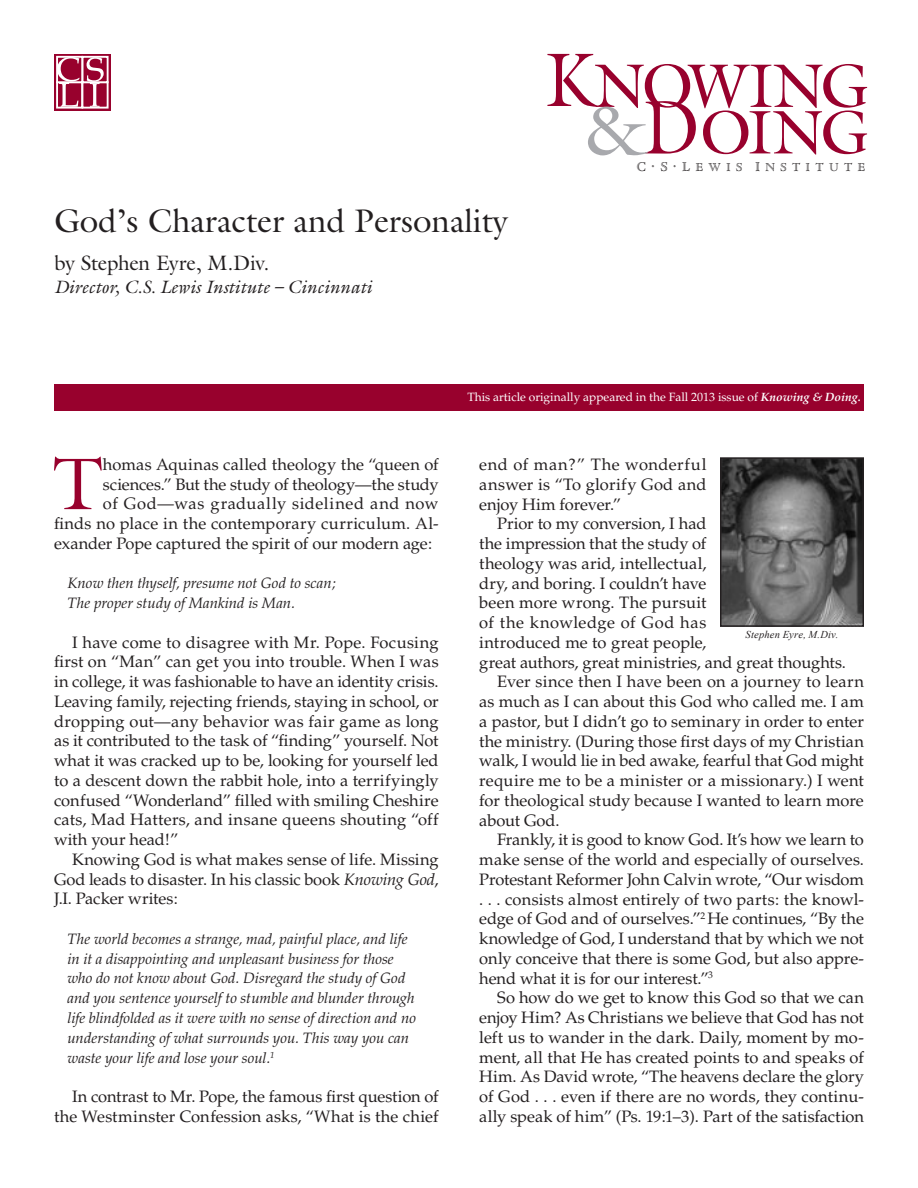
<style>
.page{position:relative;width:918px;height:1188px;background:#fff}
.page>*{position:absolute;margin:0;border:0;box-sizing:border-box;transform-origin:0 0}
.Article_first_graph{font:73.8px "Galliard";color:#98012d}
.t1{font:69.3px "Galliard Roman SC900";color:#a8a9ad;scale:1.09 1}
.t2{font:62.1px "Galliard Roman SC900";letter-spacing:-.055em;color:#98012d}
.Title_2{font:33px "Galliard";color:#231f20}
.Author{font:21px "Galliard";letter-spacing:-.015em;color:#231f20}
.Author_s_description{font:italic 18px "Galliard";color:#231f20}
.Body_Text{font:16.5px/19.8px "Palatino";color:#231f20;text-align:justify}
.Article_first_graph-2{font:16.5px "Palatino";letter-spacing:.01em;color:#231f20}
.Article_first_graph-3{font:16.5px "Palatino";letter-spacing:-.015em;color:#231f20}
.Article_first_graph-4{font:16.5px "Palatino";letter-spacing:.03em;color:#231f20}
.Inset_quote{font:italic 15px/19.8px "Palatino";color:#231f20}
.t3{font:13.8px "Cloister Std Open Face SC900";color:#231f20}
.t4{font:12.45px "Cloister Std Open Face SC900";letter-spacing:.435em;color:#231f20}
.Author_s_description-2{font:12px "Palatino";color:#fff}
.Photo_caption{font:italic 10.5px "Times New Roman";letter-spacing:.02em;color:#231f20}
.s1{font-size:76.65px}
.s2{font-size:76.65px;color:#98012d}
.s3{font-size:13.8px}
.s4{font-style:italic}
.s5{font-weight:700;font-style:italic}
</style>
<div class="page">
<div style="left:54px;top:384px;width:810px;height:27px;background:#98012d"></div>
<div style="left:54px;top:54px;width:57px;height:57px;border:1px solid #98012d"></div>
<div style="left:56px;top:81px;width:27px;height:28px;border:2px solid #fff"></div>
<div style="left:82px;top:82px;width:26px;height:26px;background:#98012d"></div>
<div style="left:82px;top:81px;width:27px;height:28px;border:2px solid #fff"></div>
<div style="left:82px;top:57px;width:26px;height:25px;background:#98012d"></div>
<div style="left:82px;top:56px;width:27px;height:27px;border:2px solid #fff"></div>
<div style="left:56px;top:56px;width:27px;height:27px;border:2px solid #fff"></div>
<svg style="left:57px;top:57px;width:23px;height:50px"></svg>
<svg style="left:87px;top:57px;width:17px;height:50px"></svg>
<img style="left:723px;top:460px;width:138px;height:164px">
<div style="left:720px;top:457px;width:144px;height:170px;border:2px solid #231f20"></div>
<p class="Title_2" style="left:54px;top:200px;width:456px">God’s Character and Personality</p>
<p class="Author" style="left:54px;top:250px;width:217px">by Stephen Eyre, M.Div.</p>
<p class="Author_s_description" style="left:54px;top:275px;width:320px">Director, C.S. Lewis Institute – Cincinnati</p>
<p class="t2" style="left:545px;top:47px;width:325px"><span class="s1">K</span>NOWING</p>
<p class="t1" style="left:583px;top:88px;width:109px">&amp;<span class="s2">D</span></p>
<p class="t3" style="left:651px;top:157px;width:81px">.S.L<sub>EWI</sub></p>
<p class="t2" style="left:700px;top:93px;width:170px">OING</p>
<p class="t4" style="left:736px;top:160px;width:131px">S <span class="s3">I</span>NSTITUTE</p>
<p class="t3" style="left:637px;top:159px;width:11px">C</p>
<p class="Article_first_graph" style="left:53px;top:438px;width:52px">T</p>
<p class="Article_first_graph-2" style="left:103px;top:455px;width:337px">homas Aquinas called theology the “queen of</p>
<p class="Article_first_graph-3" style="left:103px;top:474px;width:337px">sciences.” But the study of theology—the study</p>
<p class="Article_first_graph-4" style="left:103px;top:494px;width:337px">of God—was gradually sidelined and now</p>
<p class="Article_first_graph-2" style="left:54px;top:514px;width:386px">finds no place in the contemporary curriculum. Al-</p>
<p class="Article_first_graph-2" style="left:54px;top:533px;width:380px">exander Pope captured the spirit of our modern age:</p>
<p class="Inset_quote" style="left:68px;top:574px;width:270px">Know then thyself, presume not God to scan;<br>The proper study of Mankind is Man.</p>
<p class="Body_Text" style="left:54px;top:632px;width:386px;text-indent:18px">I have come to disagree with Mr. Pope. Focusing first on “Man” can get you into trouble. When I was in college, it was fashionable to have an identity crisis.<br>Leaving family, rejecting friends, staying in school, or dropping out—any behavior was fair game as long as it contributed to the task of “finding” yourself. Not what it was cracked up to be, looking for yourself led to a descent down the rabbit hole, into a terrifyingly confused “Wonderland” filled with smiling Cheshire cats, Mad Hatters, and insane queens shouting “off with your head!”</p>
<p class="Body_Text" style="left:54px;top:850px;width:386px;text-indent:18px">Knowing God is what makes sense of life. Missing God leads to disaster. In his classic book <span class="s4">Knowing God</span>, J.I. Packer writes:</p>
<p class="Inset_quote" style="left:68px;top:929px;width:350px">The world becomes a strange, mad, painful place, and life in it a disappointing and unpleasant business for those who do not know about God. Disregard the study of God and you sentence yourself to stumble and blunder through life blindfolded as it were with no sense of direction and no understanding of what surrounds you. This way you can waste your life and lose your soul.<sup>1</sup></p>
<p class="Body_Text" style="left:54px;top:1087px;width:386px;text-align:right">In contrast to Mr. Pope, the famous first question of the Westminster Confession asks, “What is the chief</p>
<p class="Author_s_description-2" style="left:467px;top:390px;width:395px">This article originally appeared in the Fall 2013 issue of <span class="s5">Knowing &amp; Doing.</span></p>
<p class="Body_Text" style="left:479px;top:455px;width:229px">end of man?” The wonderful answer is “To glorify God and enjoy Him forever.”</p>
<p class="Body_Text" style="left:479px;top:514px;width:368px;text-align:left;text-indent:18px">Prior to my conversion, I had<br>the impression that the study of<br>theology was arid, intellectual,<br>dry, and boring. I couldn’t have<br>been more wrong. The pursuit<br>of the knowledge of God has<br>introduced me to great people,<br>great authors, great ministries, and great thoughts.</p>
<p class="Body_Text" style="left:479px;top:672px;width:386px;text-indent:18px">Ever since then I have been on a journey to learn as much as I can about this God who called me. I am a pastor, but I didn’t go to seminary in order to enter the ministry. (During those first days of my Christian walk, I would lie in bed awake, fearful that God might require me to be a minister or a missionary.) I went for theological study because I wanted to learn more about God.</p>
<p class="Body_Text" style="left:479px;top:830px;width:386px;text-indent:18px">Frankly, it is good to know God. It’s how we learn to make sense of the world and especially of ourselves.<br>Protestant Reformer John Calvin wrote, “Our wisdom . . . consists almost entirely of two parts: the knowl&shy;edge of God and of ourselves.”<sup>2</sup> He continues, “By the knowledge of God, I understand that by which we not only conceive that there is some God, but also appre&shy;hend what it is for our interest.”<sup>3</sup></p>
<p class="Body_Text" style="left:479px;top:988px;width:386px;text-indent:18px">So how do we get to know this God so that we can enjoy Him? As Christians we believe that God has not left us to wander in the dark. Daily, moment by mo&shy;ment, all that He has created points to and speaks of Him. As David wrote, “The heavens declare the glory of God . . . even if there are no words, they continu&shy;ally speak of him” (Ps. 19:1–3). Part of the satisfaction</p>
<p class="Photo_caption" style="left:746px;top:627px;width:94px">Stephen Eyre, M.Div.</p>
</div>
